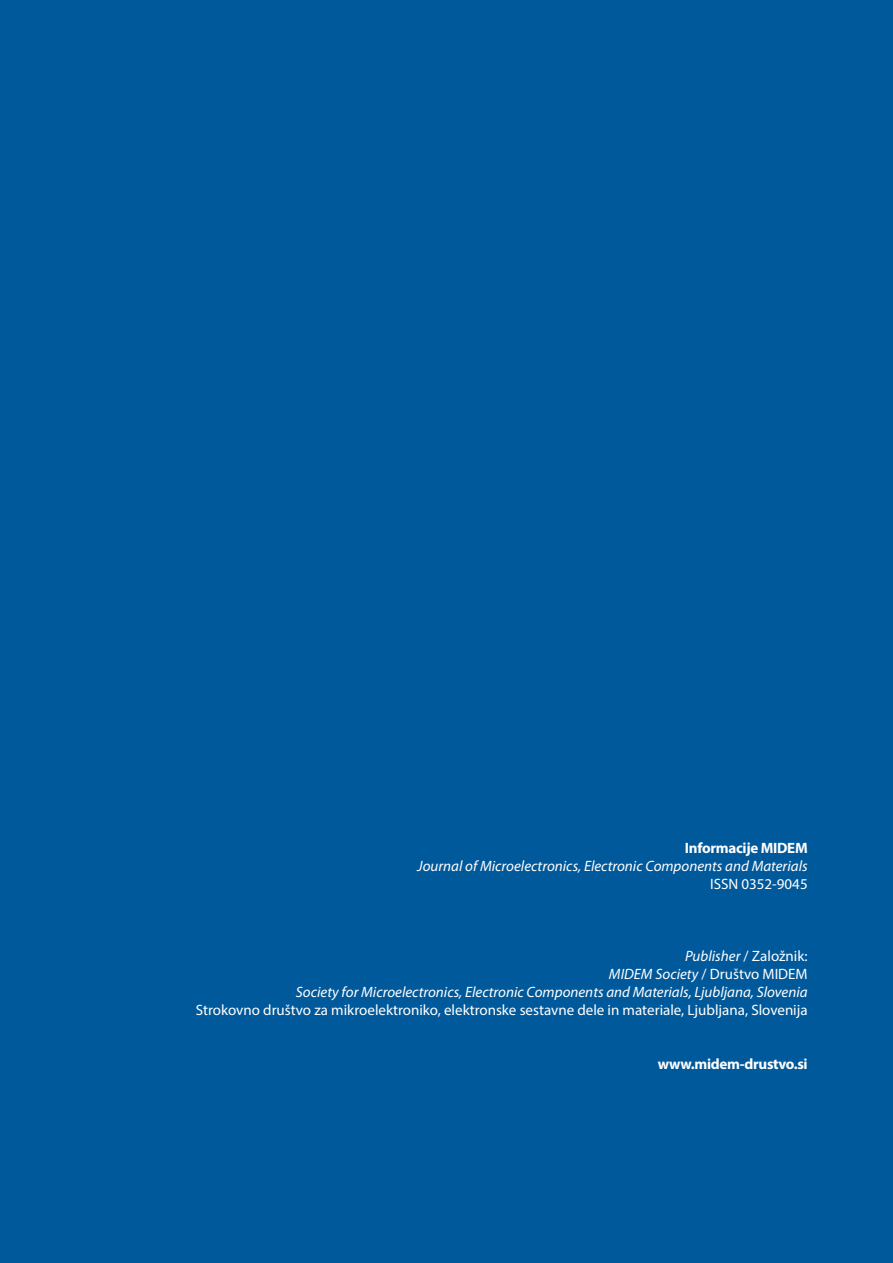
<style>
.page{position:relative;width:893px;height:1263px;background:#00599b}
.page>*{position:absolute;margin:0;border:0;box-sizing:border-box;transform-origin:0 0}
.t1{font:15px "Myriad Pro";color:#fff}
.t2{font:italic 15px "Myriad Pro";color:#fff}
.t3{font:700 15px "Myriad Pro";letter-spacing:-.02em;color:#fff}
.s1{font-style:italic}
</style>
<div class="page">
<hr style="left:889px;top:443px;width:4px;height:820px;background:#00599b">
<p class="t3" style="left:685px;top:839px;width:124px">Informacije MIDEM</p>
<p class="t2" style="left:417px;top:857px;width:392px">Journal of Microelectronics, Electronic Components and Materials</p>
<p class="t1" style="left:710px;top:875px;width:99px">ISSN 0352-9045</p>
<p class="t1" style="left:685px;top:947px;width:124px"><span class="s1">Publisher</span> / Založnik:</p>
<p class="t1" style="left:609px;top:965px;width:200px"><span class="s1">MIDEM Society</span> / Društvo MIDEM</p>
<p class="t2" style="left:296px;top:983px;width:513px">Society for Microelectronics, Electronic Components and Materials, Ljubljana, Slovenia</p>
<p class="t1" style="left:196px;top:1001px;width:613px">Strokovno društvo za mikroelektroniko, elektronske sestavne dele in materiale, Ljubljana, Slovenija</p>
<p class="t3" style="left:658px;top:1055px;width:151px">www.midem-drustvo.si</p>
</div>
